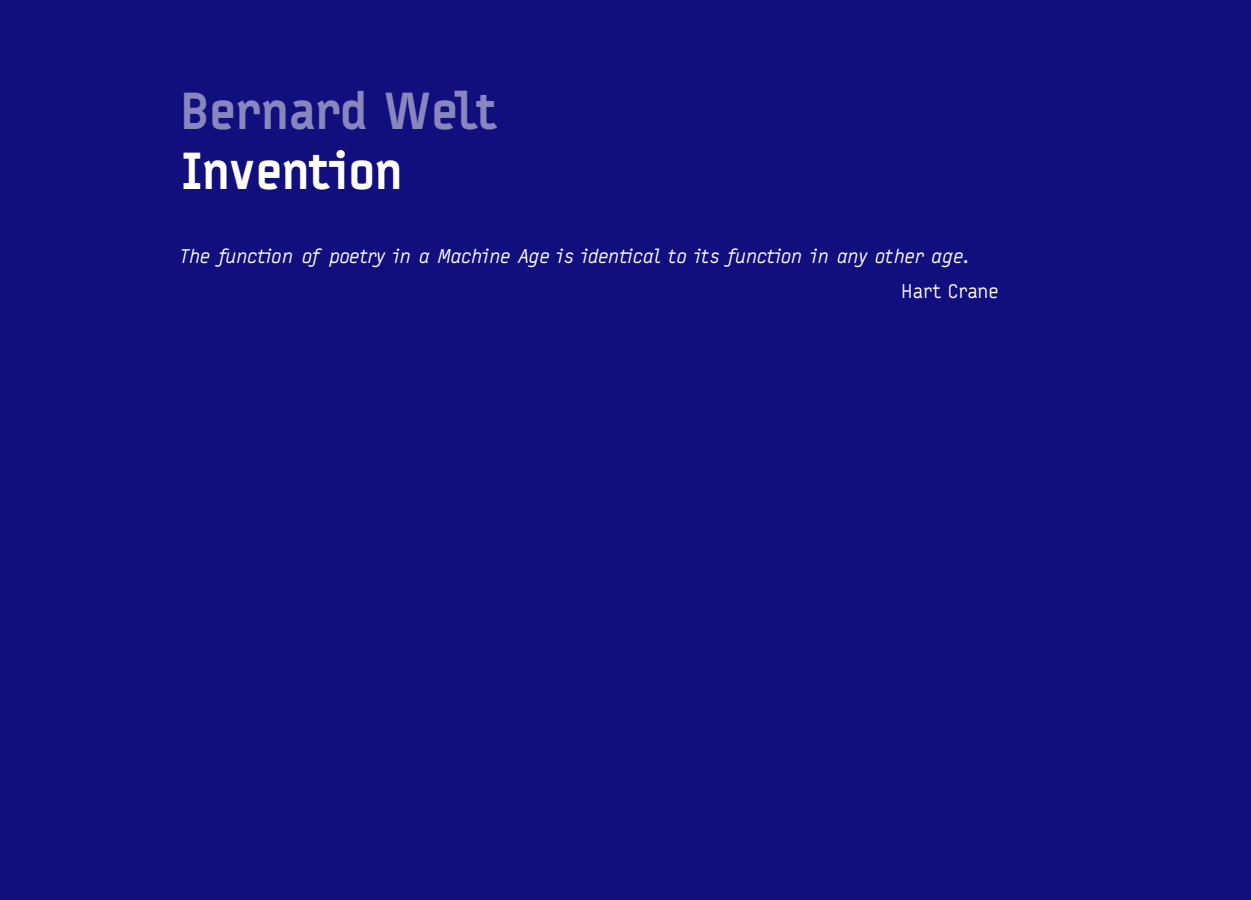
<style>
.page{position:relative;width:1251px;height:900px;background:#110e7d}
.page>*{position:absolute;margin:0;border:0;box-sizing:border-box;transform-origin:0 0}
.t1{font:900 50px "Typestar";letter-spacing:-.04em;color:#8886be}
.t2{font:900 50px "Typestar";letter-spacing:-.015em;color:#fff}
.t3{font:italic 20px "Typestar";color:#fff}
.t4{font:20px "Typestar";color:#fff}
</style>
<div class="page">
<h1 class="t1" style="left:181px;top:91px;width:318px">Bernard Welt</h1>
<h1 class="t2" style="left:181px;top:151px;width:223px">Invention</h1>
<p class="t3" style="left:181px;top:247px;width:790px">The function of poetry in a Machine Age is identical to its function in any other age.</p>
<p class="t4" style="left:901px;top:282px;width:99px">Hart Crane</p>
</div>
